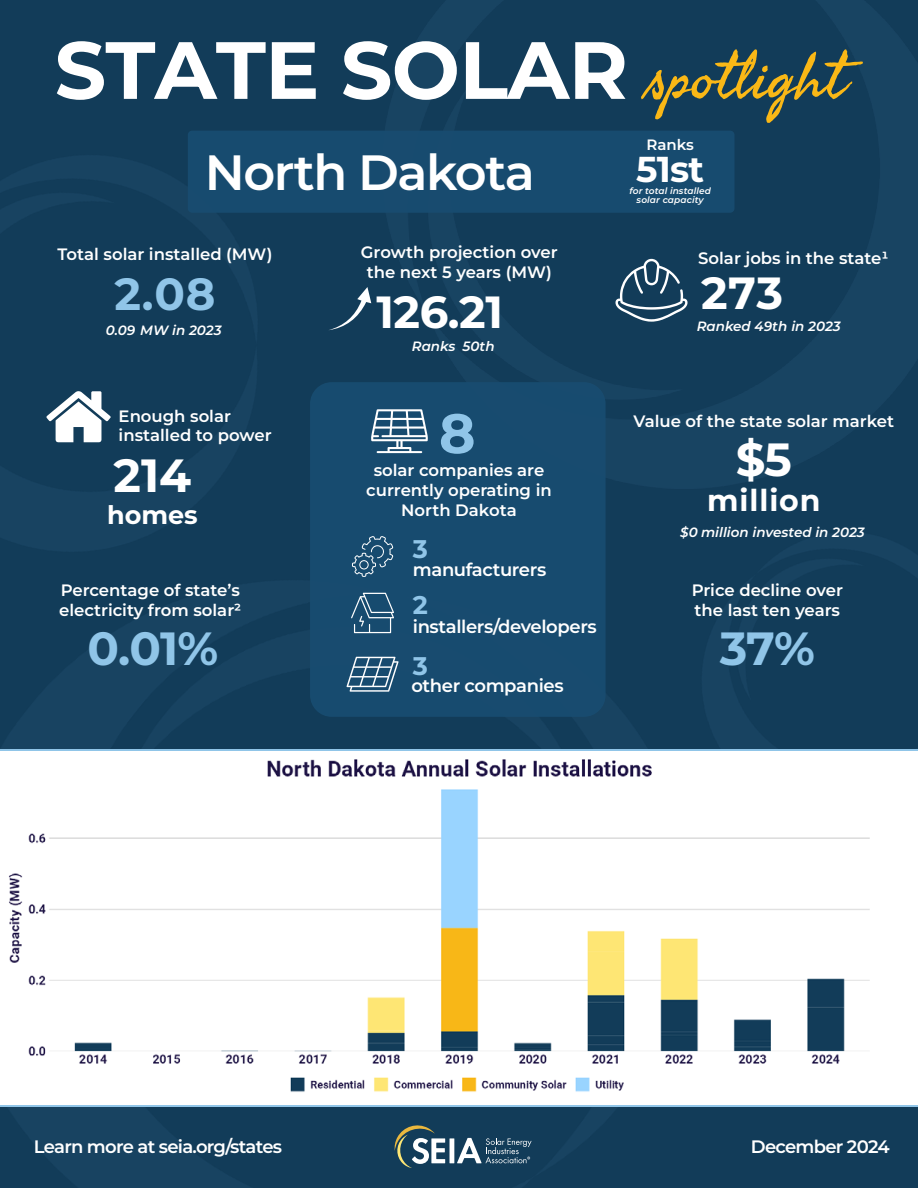
<style>
.page{position:relative;width:918px;height:1188px;background:#123c59}
.page>*{position:absolute;margin:0;border:0;box-sizing:border-box;transform-origin:0 0}
.t1{font:100 81px "Montserrat";letter-spacing:-.01em;color:#fff}
.t2{font:64.5px "Seaweed Script Pro";color:#fab816}
.t3{font:100 55.5px "Montserrat";color:#90c5e8}
.t4{font:600 49.5px "Montserrat";letter-spacing:-.03em;color:#fff}
.t5{font:100 46.5px "Montserrat";color:#90c5e8}
.t6{font:100 46.5px "Montserrat";color:#fff}
.t7{font:100 45px "Montserrat";letter-spacing:-.01em;color:#fff}
.t8{font:100 45px "Montserrat";color:#90c5e8}
.t9{font:100 36px "Montserrat";color:#fff}
.t10{font:100 30px "Montserrat";letter-spacing:.03em;color:#fff}
.t11{font:100 25.5px "Montserrat";color:#fff}
.t12{font:100 25.5px "Montserrat";color:#90c5e8}
.t13{font:600 18px "Montserrat";letter-spacing:-.02em;color:#fff}
.t14{font:600 18px "Montserrat";letter-spacing:-.04em;color:#fff}
.t15{font:600 16.5px/19.8px "Montserrat";color:#fff;text-align:center}
.t16{font:600 15px "Montserrat";letter-spacing:-.005em;color:#fff}
.t17{font:italic 600 13.5px "Montserrat";color:#fff}
.t18{font:italic 600 9px "Montserrat";letter-spacing:.01em;color:#fff}
</style>
<div class="page">
<svg style="left:329px;top:287px;width:42px;height:43px"></svg>
<svg style="left:46px;top:391px;width:65px;height:51px"></svg>
<svg style="left:616px;top:259px;width:72px;height:63px"></svg>
<div style="left:310px;top:382px;width:296px;height:335px;background:#184c70;border-radius:22px"></div>
<svg style="left:371px;top:409px;width:57px;height:44px"></svg>
<svg style="left:352px;top:536px;width:41px;height:41px"></svg>
<svg style="left:351px;top:593px;width:43px;height:40px"></svg>
<svg style="left:347px;top:657px;width:52px;height:35px"></svg>
<div style="left:188px;top:131px;width:546px;height:82px;background:#184c70;border-radius:4px"></div>
<img style="left:0;top:752px;width:918px;height:353px">
<svg style="left:395px;top:1125px;width:50px;height:43px"></svg>
<hr style="left:450px;top:1138px;width:4px;height:25px;background:#fff">
<svg style="left:457px;top:1138px;width:75px;height:25px"></svg>
<p class="t1" style="left:55px;top:16px;width:575px">STATE SOLAR</p>
<p class="t2" style="left:648px;top:36px;width:199px">spotlight</p>
<p class="t4" style="left:205px;top:137px;width:332px">North Dakota</p>
<p class="t16" style="left:647px;top:134px;width:49px">Ranks</p>
<p class="t9" style="left:636px;top:145px;width:70px">51st</p>
<p class="t18" style="left:629px;top:185px;width:83px">for total installed</p>
<p class="t18" style="left:637px;top:194px;width:69px">solar capacity</p>
<p class="t15" style="left:361px;top:242px;width:198px">Growth projection over the next 5 years (MW)</p>
<p class="t15" style="left:698px;top:248px;width:192px">Solar jobs in the state¹</p>
<p class="t15" style="left:58px;top:243px;width:216px">Total solar installed (MW)</p>
<p class="t7" style="left:701px;top:263px;width:83px">273</p>
<p class="t8" style="left:114px;top:264px;width:103px">2.08</p>
<p class="t7" style="left:376px;top:282px;width:128px">126.21</p>
<p class="t17" style="left:106px;top:320px;width:117px">0.09 MW in 2023</p>
<p class="t17" style="left:697px;top:317px;width:146px">Ranked 49th in 2023</p>
<p class="t17" style="left:463px;top:336px;width:34px">50th</p>
<p class="t17" style="left:412px;top:336px;width:45px">Ranks</p>
<p class="t15" style="left:119px;top:405px;width:114px">Enough solar</p>
<p class="t15" style="left:119px;top:425px;width:154px">installed to power</p>
<p class="t6" style="left:114px;top:445px;width:79px">214</p>
<p class="t11" style="left:107px;top:498px;width:92px">homes</p>
<p class="t15" style="left:61px;top:579px;width:181px">Percentage of state’s</p>
<p class="t15" style="left:59px;top:599px;width:184px">electricity from solar²</p>
<p class="t5" style="left:88px;top:618px;width:132px">0.01%</p>
<p class="t3" style="left:439px;top:396px;width:38px">8</p>
<p class="t15" style="left:374px;top:460px;width:172px">solar companies are</p>
<p class="t15" style="left:366px;top:479px;width:187px">currently operating in</p>
<p class="t15" style="left:401px;top:499px;width:117px">North Dakota</p>
<p class="t12" style="left:413px;top:532px;width:17px">3</p>
<p class="t13" style="left:413px;top:557px;width:135px">manufacturers</p>
<p class="t12" style="left:413px;top:588px;width:17px">2</p>
<p class="t13" style="left:413px;top:614px;width:185px">installers/developers</p>
<p class="t12" style="left:413px;top:649px;width:17px">3</p>
<p class="t13" style="left:411px;top:673px;width:154px">other companies</p>
<p class="t15" style="left:634px;top:410px;width:262px">Value of the state solar market</p>
<p class="t6" style="left:736px;top:429px;width:57px">$5</p>
<p class="t10" style="left:707px;top:480px;width:115px">million</p>
<p class="t17" style="left:680px;top:522px;width:186px">$0 million invested in 2023</p>
<p class="t15" style="left:692px;top:580px;width:153px">Price decline over</p>
<p class="t15" style="left:695px;top:600px;width:147px">the last ten years</p>
<p class="t5" style="left:720px;top:618px;width:97px">37%</p>
<p class="t14" style="left:34px;top:1134px;width:250px">Learn more at seia.org/states</p>
<p class="t14" style="left:751px;top:1134px;width:140px">December 2024</p>
</div>
